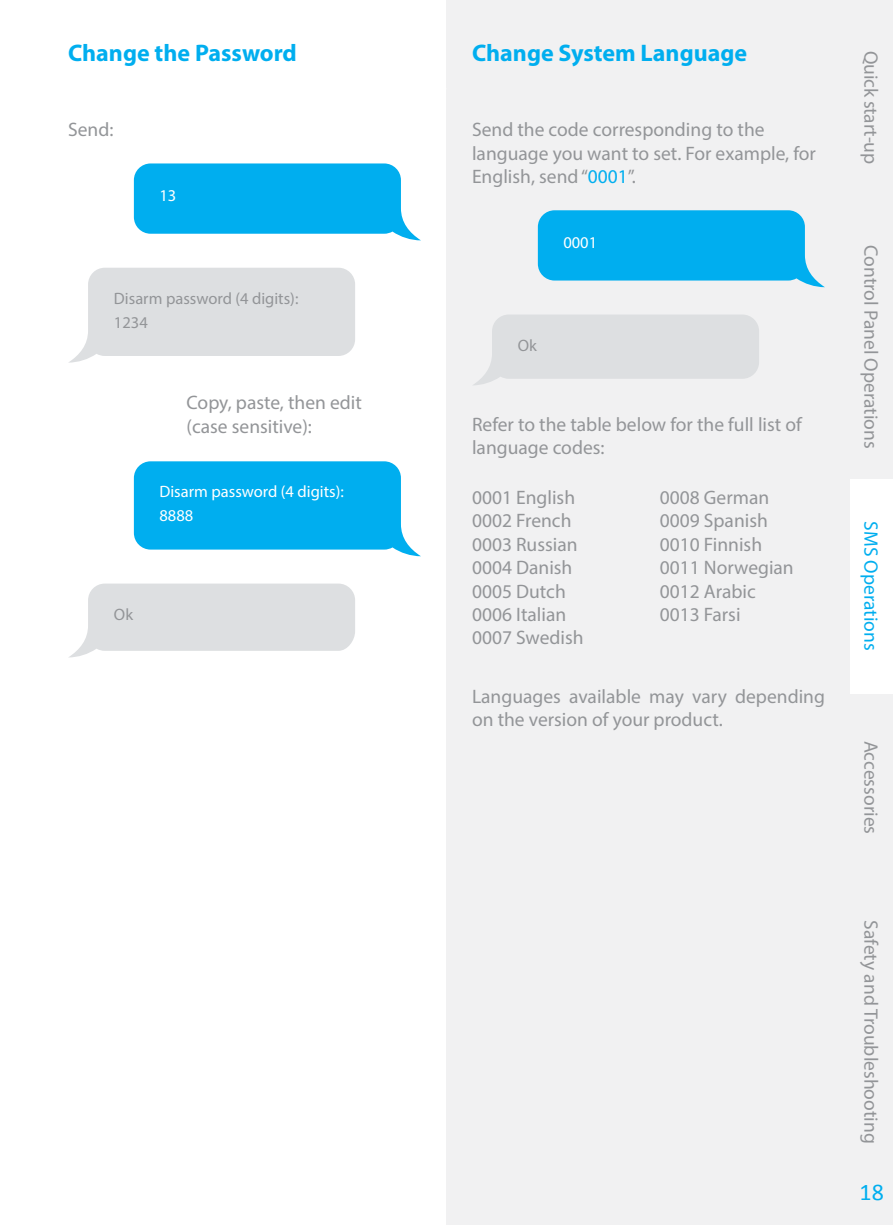
<style>
.page{position:relative;width:893px;height:1225px;background:#fff}
.page>*{position:absolute;margin:0;border:0;box-sizing:border-box;transform-origin:0 0}
.t1{font:700 24px "Myriad Pro";color:#00aeef}
.t2{font:24px "Calibri";color:#00aeef}
.t3{font:19.5px/23.4px "Myriad Pro";color:#939598}
.t4{font:19.5px "Myriad Pro";color:#00aeef}
.t5{font:16.5px/24px "Myriad Pro";color:#fff}
.t6{font:16.5px/24px "Myriad Pro";color:#939598}
.s1{color:#00aeef}
</style>
<div class="page">
<div style="left:446px;top:0;width:447px;height:1225px;background:#f1f1f2"></div>
<div style="left:850px;top:478px;width:43px;height:215px;background:#fff"></div>
<svg style="left:134px;top:163px;width:287px;height:77px;background:#26baf1"></svg>
<svg style="left:69px;top:268px;width:286px;height:95px;background:#e1e3e5"></svg>
<svg style="left:134px;top:461px;width:287px;height:95px;background:#22b9f1"></svg>
<svg style="left:69px;top:583px;width:286px;height:74px"></svg>
<svg style="left:538px;top:210px;width:287px;height:77px;background:#24b8ef"></svg>
<svg style="left:473px;top:315px;width:286px;height:70px"></svg>
<p class="t1" style="left:68px;top:37px;width:230px">Change the Password</p>
<p class="t3" style="left:68px;top:118px;width:47px">Send:</p>
<p class="t5" style="left:159px;top:183px;width:18px">13</p>
<p class="t6" style="left:114px;top:286px;width:186px">Disarm password (4 digits):<br>1234</p>
<p class="t3" style="left:187px;top:391px;width:177px">Copy, paste, then edit (case sensitive):</p>
<p class="t5" style="left:159px;top:479px;width:186px">Disarm password (4 digits):<br>8888</p>
<p class="t6" style="left:114px;top:602px;width:21px">Ok</p>
<p class="t1" style="left:472px;top:37px;width:277px">Change System Language</p>
<p class="t3" style="left:472px;top:118px;width:345px">Send the code corresponding to the language you want to set. For example, for<br>English, send “<span class="s1">0001</span>”.</p>
<p class="t5" style="left:563px;top:230px;width:35px">0001</p>
<p class="t6" style="left:518px;top:333px;width:21px">Ok</p>
<p class="t3" style="left:472px;top:412px;width:331px">Refer to the table below for the full list of language codes:</p>
<p class="t3" style="left:472px;top:485px;width:113px">0001 English<br>0002 French<br>0003 Russian<br>0004 Danish<br>0005 Dutch<br>0006 Italian<br>0007 Swedish</p>
<p class="t3" style="left:660px;top:485px;width:136px">0008 German<br>0009 Spanish<br>0010 Finnish<br>0011 Norwegian<br>0012 Arabic<br>0013 Farsi</p>
<p class="t3" style="left:472px;top:684px;width:354px">Languages available may vary depending on the version of your product.</p>
<p class="t3" style="left:883px;top:51px;width:114px;rotate:90deg">Quick start-up</p>
<p class="t3" style="left:883px;top:245px;width:205px;rotate:90deg">Control Panel Operations</p>
<p class="t4" style="left:883px;top:521px;width:131px;rotate:90deg">SMS Operations</p>
<p class="t3" style="left:883px;top:740px;width:95px;rotate:90deg">Accessories</p>
<p class="t3" style="left:883px;top:920px;width:225px;rotate:90deg">Safety and Troubleshooting</p>
<p class="t2" style="left:859px;top:1177px;width:26px">18</p>
</div>
